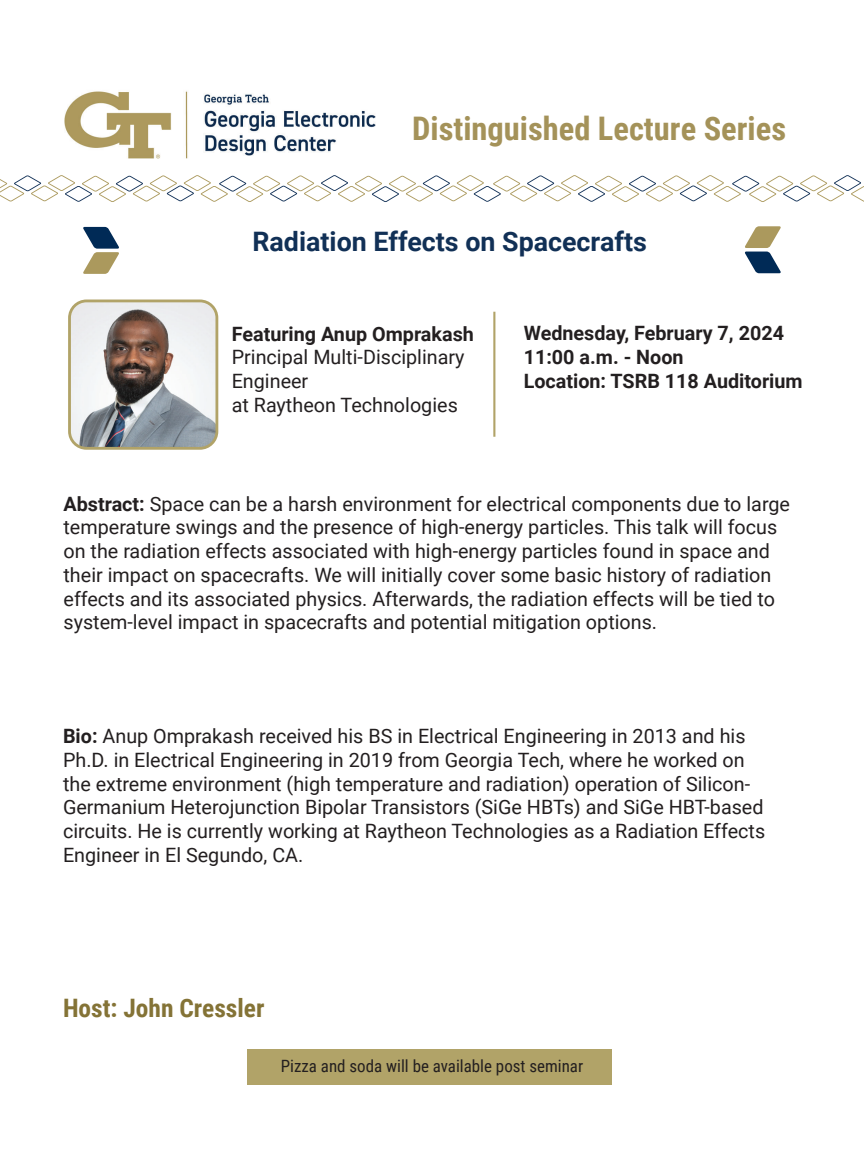
<style>
.page{position:relative;width:864px;height:1152px;background:#fff}
.page>*{position:absolute;margin:0;border:0;box-sizing:border-box;transform-origin:0 0}
.t1{font:700 32.48px "Roboto Condensed";color:#a49259}
.t2{font:700 26.84px "Roboto";color:#113056}
.t3{font:700 25.4px "Roboto Condensed";color:#847336}
.t4{font:19.76px/23.7px "Roboto";color:#231f20}
.t5{font:700 19.76px/23.7px "Roboto";color:#231f20}
.t6{font:16.96px "Roboto Condensed";color:#231f20}
.s1{font-weight:700}
</style>
<div class="page">
<img style="left:64px;top:91px;width:312px;height:68px">
<svg style="left:0;top:175px;width:864px;height:27px"></svg>
<svg style="left:83px;top:227px;width:36px;height:47px"></svg>
<svg style="left:745px;top:226px;width:36px;height:47px"></svg>
<img style="left:70px;top:301px;width:147px;height:147px;border-radius:17px">
<div style="left:68px;top:300px;width:150px;height:150px;border:3px solid #b1a368;border-radius:17px"></div>
<hr style="left:493px;top:312px;width:2px;height:125px;background:#b1a368">
<div style="left:247px;top:1049px;width:365px;height:35px;background:#b1a368"></div>
<h1 class="t1" style="left:412px;top:106px;width:375px">Distinguished Lecture Series</h1>
<h2 class="t2" style="left:252px;top:227px;width:396px">Radiation Effects on Spacecrafts</h2>
<p class="t5" style="left:232px;top:322px;width:244px">Featuring Anup Omprakash</p>
<p class="t4" style="left:232px;top:346px;width:234px">Principal Multi-Disciplinary<br>Engineer<br>at Raytheon Technologies</p>
<p class="t5" style="left:524px;top:322px;width:281px">Wednesday, February 7, 2024<br>11:00 a.m. - Noon<br>Location: TSRB 118 Auditorium</p>
<p class="t4" style="left:64px;top:492px;width:728px"><span class="s1">Abstract:</span> Space can be a harsh environment for electrical components due to large temperature swings and the presence of high-energy particles. This talk will focus on the radiation effects associated with high-energy particles found in space and their impact on spacecrafts. We will initially cover some basic history of radiation effects and its associated physics. Afterwards, the radiation effects will be tied to system-level impact in spacecrafts and potential mitigation options.</p>
<p class="t4" style="left:63px;top:724px;width:704px"><span class="s1">Bio:</span> Anup Omprakash received his BS in Electrical Engineering in 2013 and his Ph.D. in Electrical Engineering in 2019 from Georgia Tech, where he worked on the extreme environment (high temperature and radiation) operation of Silicon-Germanium Heterojunction Bipolar Transistors (SiGe HBTs) and SiGe HBT-based circuits. He is currently working at Raytheon Technologies as a Radiation Effects Engineer in El Segundo, CA.</p>
<p class="t3" style="left:63px;top:991px;width:203px">Host: John Cressler</p>
<p class="t6" style="left:281px;top:1054px;width:304px">Pizza and soda will be available post seminar</p>
</div>
